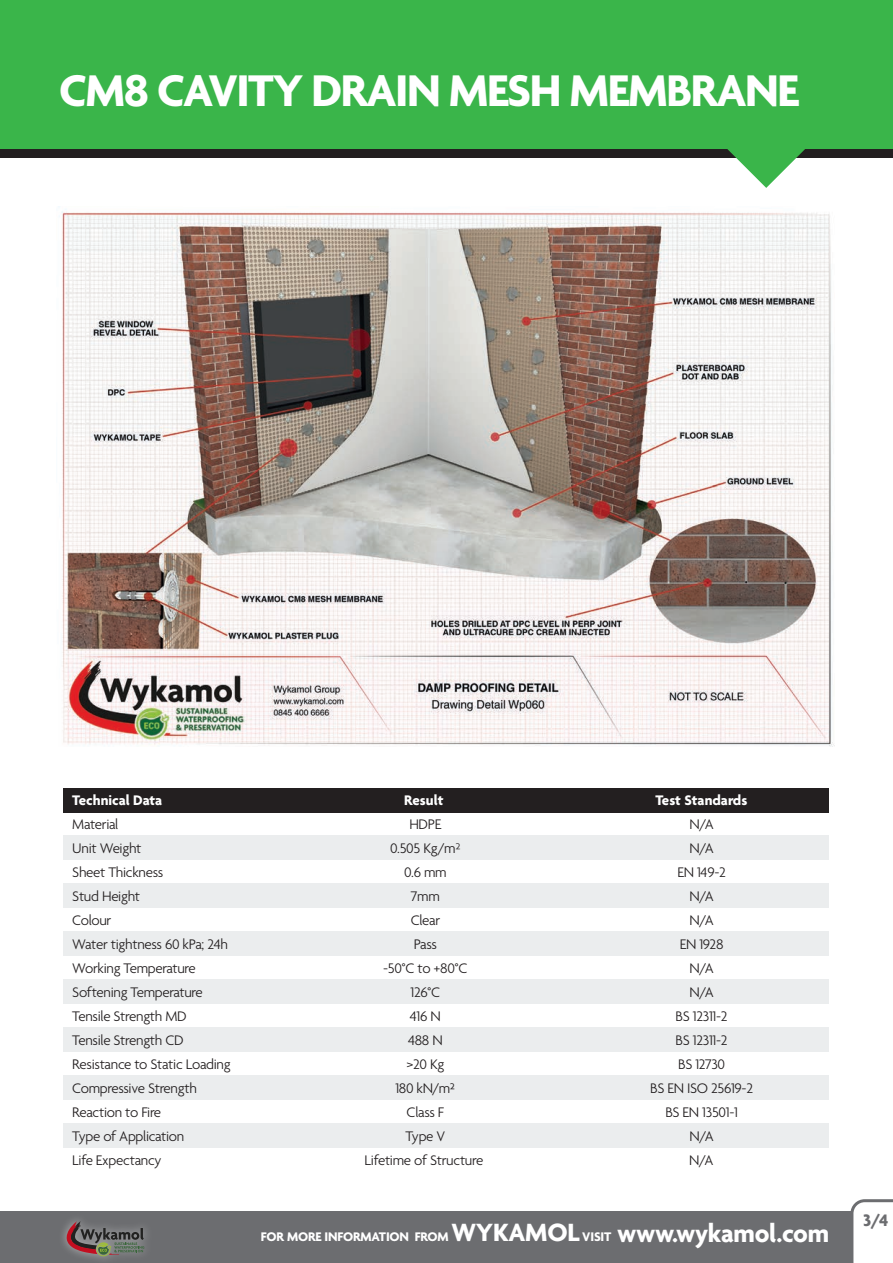
<style>
.page{position:relative;width:893px;height:1263px;background:#fff}
.page>*{position:absolute;margin:0;border:0;box-sizing:border-box;transform-origin:0 0}
.t1{font:700 48px "Agenda";letter-spacing:-.03em;color:#fff}
.t2{font:700 18px "Agenda";color:#6c6d70}
.t3{font:300 15px "Agenda";letter-spacing:-.02em;color:#231f20}
.t4{font:700 15px "Agenda";color:#fff}
.t5{font:700 13.5px "Agenda";letter-spacing:-.01em;color:#fff}
.s1{font-weight:400}
.s2{font-size:27px}
</style>
<div class="page">
<div style="left:64px;top:789px;width:765px;height:24px;background:#231f20"></div>
<div style="left:64px;top:835px;width:765px;height:25px;background:#ebedee"></div>
<div style="left:64px;top:883px;width:765px;height:25px;background:#ebedee"></div>
<div style="left:64px;top:931px;width:765px;height:25px;background:#ebedee"></div>
<div style="left:64px;top:979px;width:765px;height:25px;background:#ebedee"></div>
<div style="left:64px;top:1027px;width:765px;height:25px;background:#ebedee"></div>
<div style="left:64px;top:1075px;width:765px;height:25px;background:#ebedee"></div>
<div style="left:64px;top:1123px;width:765px;height:25px;background:#ebedee"></div>
<img style="left:59px;top:209px;width:775px;height:538px">
<div style="left:0;top:149px;width:893px;height:8px;background:#231f20"></div>
<svg style="left:727px;top:149px;width:78px;height:39px"></svg>
<div style="left:0;top:0;width:893px;height:149px;background:#3ab54a"></div>
<div style="left:0;top:1212px;width:893px;height:51px;background:#6c6d70"></div>
<svg style="left:849px;top:1199px;width:44px;height:64px"></svg>
<svg style="left:66px;top:1220px;width:78px;height:36px"></svg>
<p class="t1" style="left:59px;top:65px;width:742px">CM8 CAVITY DRAIN MESH MEMBRANE</p>
<p class="t4" style="left:72px;top:792px;width:92px">Technical Data</p>
<p class="t4" style="left:404px;top:792px;width:41px">Result</p>
<p class="t4" style="left:655px;top:792px;width:93px">Test Standards</p>
<p class="t3" style="left:72px;top:816px;width:48px">Material</p>
<p class="t3" style="left:409px;top:816px;width:33px">HDPE</p>
<p class="t3" style="left:690px;top:816px;width:26px">N/A</p>
<p class="t3" style="left:72px;top:840px;width:71px">Unit Weight</p>
<p class="t3" style="left:390px;top:840px;width:72px">0.505 Kg/m²</p>
<p class="t3" style="left:690px;top:840px;width:26px">N/A</p>
<p class="t3" style="left:72px;top:864px;width:93px">Sheet Thickness</p>
<p class="t3" style="left:404px;top:864px;width:44px">0.6 mm</p>
<p class="t3" style="left:677px;top:864px;width:50px">EN 149-2</p>
<p class="t3" style="left:72px;top:888px;width:69px">Stud Height</p>
<p class="t3" style="left:411px;top:888px;width:31px">7mm</p>
<p class="t3" style="left:690px;top:888px;width:26px">N/A</p>
<p class="t3" style="left:72px;top:912px;width:41px">Colour</p>
<p class="t3" style="left:411px;top:912px;width:31px">Clear</p>
<p class="t3" style="left:690px;top:912px;width:26px">N/A</p>
<p class="t3" style="left:72px;top:936px;width:157px">Water tightness 60 kPa; 24h</p>
<p class="t3" style="left:414px;top:936px;width:25px">Pass</p>
<p class="t3" style="left:680px;top:936px;width:45px">EN 1928</p>
<p class="t3" style="left:72px;top:960px;width:125px">Working Temperature</p>
<p class="t3" style="left:383px;top:960px;width:86px">-50°C to +80°C</p>
<p class="t3" style="left:690px;top:960px;width:26px">N/A</p>
<p class="t3" style="left:72px;top:984px;width:132px">Softening Temperature</p>
<p class="t3" style="left:411px;top:984px;width:31px">126°C</p>
<p class="t3" style="left:690px;top:984px;width:26px">N/A</p>
<p class="t3" style="left:72px;top:1008px;width:116px">Tensile Strength MD</p>
<p class="t3" style="left:410px;top:1008px;width:32px">416 N</p>
<p class="t3" style="left:676px;top:1008px;width:54px">BS 12311-2</p>
<p class="t3" style="left:72px;top:1032px;width:113px">Tensile Strength CD</p>
<p class="t3" style="left:408px;top:1032px;width:36px">488 N</p>
<p class="t3" style="left:676px;top:1032px;width:54px">BS 12311-2</p>
<p class="t3" style="left:72px;top:1056px;width:160px">Resistance to Static Loading</p>
<p class="t3" style="left:406px;top:1056px;width:39px">&gt;20 Kg</p>
<p class="t3" style="left:678px;top:1056px;width:49px">BS 12730</p>
<p class="t3" style="left:72px;top:1080px;width:126px">Compressive Strength</p>
<p class="t3" style="left:395px;top:1080px;width:62px">180 kN/m<span class="s1">²</span></p>
<p class="t3" style="left:650px;top:1080px;width:104px">BS EN ISO 25619-2</p>
<p class="t3" style="left:72px;top:1104px;width:90px">Reaction to Fire</p>
<p class="t3" style="left:407px;top:1104px;width:39px">Class F</p>
<p class="t3" style="left:665px;top:1104px;width:74px">BS EN 13501-1</p>
<p class="t3" style="left:72px;top:1128px;width:114px">Type of Application</p>
<p class="t3" style="left:405px;top:1128px;width:41px">Type V</p>
<p class="t3" style="left:690px;top:1128px;width:26px">N/A</p>
<p class="t3" style="left:72px;top:1152px;width:91px">Life Expectancy</p>
<p class="t3" style="left:365px;top:1152px;width:120px">Lifetime of Structure</p>
<p class="t3" style="left:689px;top:1152px;width:26px">N/A</p>
<p class="t5" style="left:261px;top:1229px;width:570px">FOR MORE INFORMATION FROM <span class="s2">WYKAMOL</span> VISIT <span class="s2">www.wykamol.com</span></p>
<p class="t2" style="left:863px;top:1211px;width:27px">3/4</p>
</div>
